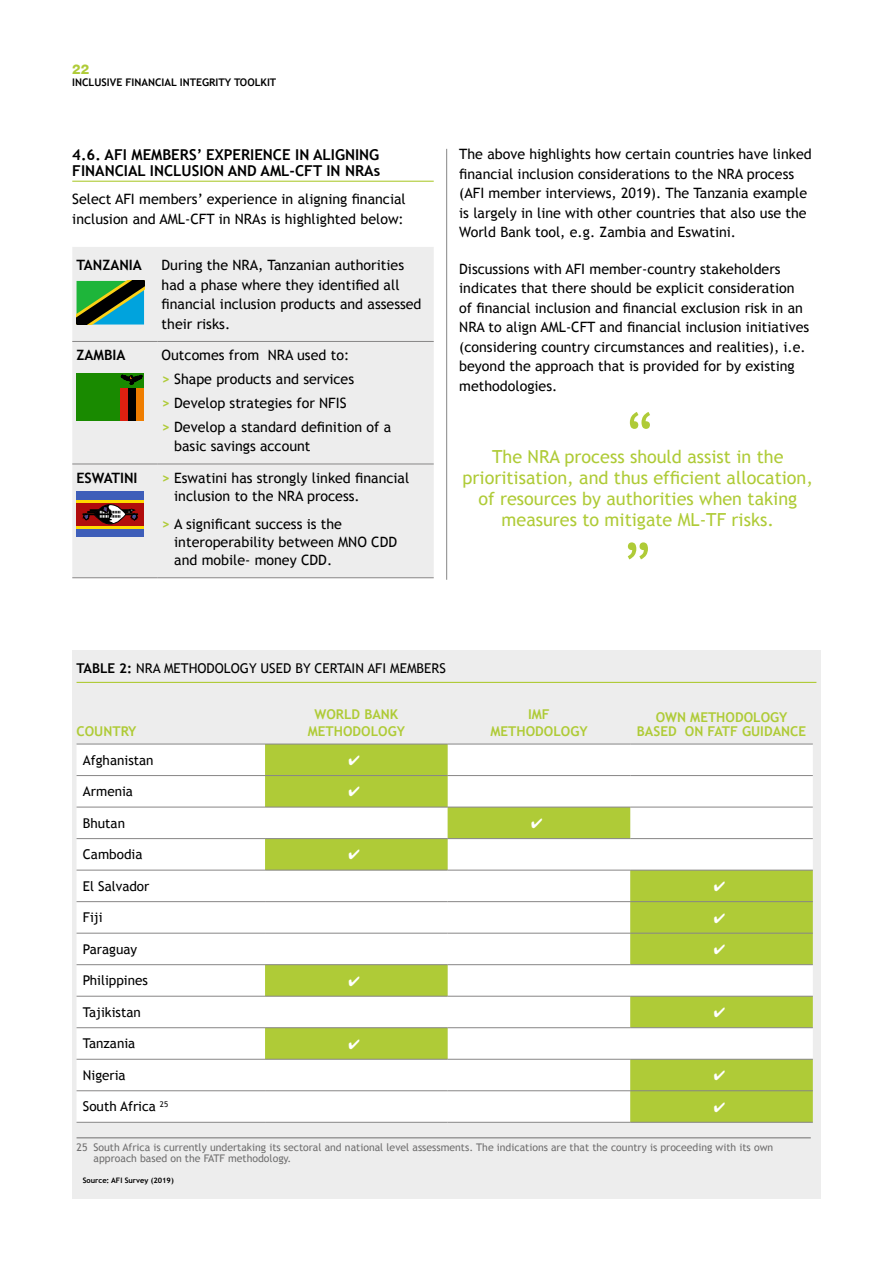
<style>
.page{position:relative;width:893px;height:1263px;background:#fff}
.page>*{position:absolute;margin:0;border:0;box-sizing:border-box;transform-origin:0 0}
.t1{font:18px/21px "Trebuchet MS";color:#afcb37;text-align:center}
.t2{font:700 15px/16.5px "Trebuchet MS";color:#000}
.t3{font:14.25px/19.5px "Trebuchet MS";color:#000}
.t4{font:700 14.25px "Trebuchet MS";color:#000}
.t5{font:13.5px "Trebuchet MS";color:#000}
.t6{font:700 13.5px/16.5px "Trebuchet MS";color:#afcb37;text-align:center}
.t7{font:800 13.5px "Helvetica Neue";color:#afcb37}
.t8{font:10.5px/11.6px "Trebuchet MS";color:#706f6f}
.t9{font:700 10.5px "Trebuchet MS";color:#000}
.t10{font:700 7.5px "Trebuchet MS";color:#000}
.s1{font-weight:700;color:#afcb37}
.s2{font-weight:700}
</style>
<div class="page">
<hr style="left:446px;top:149px;width:1px;height:431px;background:#878787">
<svg style="left:630px;top:412px;width:20px;height:17px"></svg>
<svg style="left:628px;top:542px;width:20px;height:17px"></svg>
<hr style="left:72px;top:181px;width:362px;height:1px;background:#afcb37">
<div style="left:72px;top:247px;width:362px;height:330px;background:#ededed"></div>
<hr style="left:72px;top:341px;width:85px;height:1px;background:#878686">
<hr style="left:157px;top:341px;width:277px;height:1px;background:#878686">
<hr style="left:157px;top:464px;width:277px;height:1px;background:#878686">
<hr style="left:157px;top:577px;width:277px;height:1px;background:#878686">
<hr style="left:72px;top:464px;width:85px;height:1px;background:#878686">
<hr style="left:72px;top:577px;width:85px;height:1px;background:#878686">
<svg style="left:77px;top:281px;width:67px;height:43px;background:#277b54"></svg>
<div style="left:77px;top:373px;width:67px;height:48px;background:#198a00"></div>
<div style="left:120px;top:389px;width:16px;height:32px;background:#de2010"></div>
<div style="left:128px;top:389px;width:16px;height:32px;background:#ef7d00"></div>
<div style="left:128px;top:389px;width:8px;height:32px;background:#000"></div>
<svg style="left:121px;top:374px;width:21px;height:10px"></svg>
<div style="left:76px;top:492px;width:68px;height:45px;background:#3e5eb9"></div>
<div style="left:76px;top:500px;width:68px;height:28px;background:linear-gradient(to right,#ffd900,#ffd900)"></div>
<div style="left:76px;top:503px;width:68px;height:22px;background:#b10c0c"></div>
<div style="left:83px;top:514px;width:55px;height:1px;border:1px solid #000"></div>
<svg style="left:83px;top:505px;width:54px;height:19px"></svg>
<div style="left:72px;top:651px;width:749px;height:548px;background:#ededed"></div>
<hr style="left:77px;top:682px;width:739px;height:1px;background:#afcb37">
<div style="left:77px;top:745px;width:188px;height:376px;background:#fff"></div>
<svg style="left:265px;top:745px;width:548px;height:377px;background:#e3ecbc"></svg>
<hr style="left:77px;top:744px;width:188px;height:1px;background:#878686">
<hr style="left:265px;top:744px;width:183px;height:1px;background:#878686">
<hr style="left:448px;top:744px;width:182px;height:1px;background:#878686">
<hr style="left:630px;top:744px;width:183px;height:1px;background:#878686">
<hr style="left:77px;top:775px;width:188px;height:1px;background:#878686">
<hr style="left:265px;top:775px;width:183px;height:1px;background:#878686">
<hr style="left:448px;top:775px;width:182px;height:1px;background:#878686">
<hr style="left:630px;top:775px;width:183px;height:1px;background:#878686">
<hr style="left:77px;top:807px;width:188px;height:1px;background:#878686">
<hr style="left:265px;top:807px;width:183px;height:1px;background:#878686">
<hr style="left:448px;top:807px;width:182px;height:1px;background:#878686">
<hr style="left:630px;top:807px;width:183px;height:1px;background:#878686">
<hr style="left:77px;top:838px;width:188px;height:1px;background:#878686">
<hr style="left:265px;top:838px;width:183px;height:1px;background:#878686">
<hr style="left:448px;top:838px;width:182px;height:1px;background:#878686">
<hr style="left:630px;top:838px;width:183px;height:1px;background:#878686">
<hr style="left:77px;top:870px;width:188px;height:1px;background:#878686">
<hr style="left:265px;top:870px;width:183px;height:1px;background:#878686">
<hr style="left:448px;top:870px;width:182px;height:1px;background:#878686">
<hr style="left:630px;top:870px;width:183px;height:1px;background:#878686">
<hr style="left:77px;top:901px;width:188px;height:1px;background:#878686">
<hr style="left:265px;top:901px;width:183px;height:1px;background:#878686">
<hr style="left:448px;top:901px;width:182px;height:1px;background:#878686">
<hr style="left:630px;top:901px;width:183px;height:1px;background:#878686">
<hr style="left:77px;top:933px;width:188px;height:1px;background:#878686">
<hr style="left:265px;top:933px;width:183px;height:1px;background:#878686">
<hr style="left:448px;top:933px;width:182px;height:1px;background:#878686">
<hr style="left:630px;top:933px;width:183px;height:1px;background:#878686">
<hr style="left:77px;top:964px;width:188px;height:1px;background:#878686">
<hr style="left:265px;top:964px;width:183px;height:1px;background:#878686">
<hr style="left:448px;top:964px;width:182px;height:1px;background:#878686">
<hr style="left:630px;top:964px;width:183px;height:1px;background:#878686">
<hr style="left:77px;top:996px;width:188px;height:1px;background:#878686">
<hr style="left:265px;top:996px;width:183px;height:1px;background:#878686">
<hr style="left:448px;top:996px;width:182px;height:1px;background:#878686">
<hr style="left:630px;top:996px;width:183px;height:1px;background:#878686">
<hr style="left:77px;top:1027px;width:188px;height:1px;background:#878686">
<hr style="left:265px;top:1027px;width:183px;height:1px;background:#878686">
<hr style="left:448px;top:1027px;width:182px;height:1px;background:#878686">
<hr style="left:630px;top:1027px;width:183px;height:1px;background:#878686">
<hr style="left:77px;top:1059px;width:188px;height:1px;background:#878686">
<hr style="left:265px;top:1059px;width:183px;height:1px;background:#878686">
<hr style="left:448px;top:1059px;width:182px;height:1px;background:#878686">
<hr style="left:630px;top:1059px;width:183px;height:1px;background:#878686">
<hr style="left:77px;top:1090px;width:188px;height:1px;background:#878686">
<hr style="left:265px;top:1090px;width:183px;height:1px;background:#878686">
<hr style="left:448px;top:1090px;width:182px;height:1px;background:#878686">
<hr style="left:630px;top:1090px;width:183px;height:1px;background:#878686">
<hr style="left:77px;top:1122px;width:188px;height:1px;background:#878686">
<hr style="left:265px;top:1122px;width:183px;height:1px;background:#878686">
<hr style="left:448px;top:1122px;width:182px;height:1px;background:#878686">
<hr style="left:630px;top:1122px;width:183px;height:1px;background:#878686">
<hr style="left:77px;top:1137px;width:734px;height:1px;background:#706f6f">
<svg style="left:349px;top:755px;width:10px;height:10px"></svg>
<svg style="left:349px;top:787px;width:10px;height:9px"></svg>
<svg style="left:532px;top:818px;width:10px;height:10px"></svg>
<svg style="left:349px;top:850px;width:10px;height:9px"></svg>
<svg style="left:714px;top:881px;width:11px;height:10px"></svg>
<svg style="left:714px;top:913px;width:11px;height:10px"></svg>
<svg style="left:714px;top:944px;width:11px;height:10px"></svg>
<svg style="left:349px;top:976px;width:10px;height:10px"></svg>
<svg style="left:714px;top:1007px;width:11px;height:10px"></svg>
<svg style="left:349px;top:1039px;width:10px;height:10px"></svg>
<svg style="left:714px;top:1070px;width:11px;height:10px"></svg>
<svg style="left:714px;top:1102px;width:11px;height:10px"></svg>
<p class="t7" style="left:72px;top:61px;width:19px">22</p>
<p class="t9" style="left:72px;top:76px;width:206px">INCLUSIVE FINANCIAL INTEGRITY TOOLKIT</p>
<p class="t2" style="left:72px;top:146px;width:309px">4.6. AFI MEMBERS’ EXPERIENCE IN ALIGNING<br>FINANCIAL INCLUSION AND AML-CFT IN NRAs</p>
<p class="t3" style="left:72px;top:190px;width:335px">Select AFI members’ experience in aligning financial inclusion and AML-CFT in NRAs is highlighted below:</p>
<p class="t4" style="left:77px;top:256px;width:67px">TANZANIA</p>
<p class="t3" style="left:162px;top:256px;width:261px">During the NRA, Tanzanian authorities had a phase where they identified all financial inclusion products and assessed their risks.</p>
<p class="t4" style="left:77px;top:346px;width:51px">ZAMBIA</p>
<p class="t3" style="left:162px;top:344px;width:231px;line-height:23.7px">Outcomes from NRA used to:<br><span class="s1">&gt;</span> Shape products and services<br><span class="s1">&gt;</span> Develop strategies for NFIS<br><span class="s1">&gt;</span> Develop a standard definition of a</p>
<p class="t3" style="left:174px;top:437px;width:138px">basic savings account</p>
<p class="t4" style="left:77px;top:469px;width:63px">ESWATINI</p>
<p class="t3" style="left:174px;top:469px;width:237px;line-height:18px;text-indent:-13px"><span class="s1">&gt;</span> Eswatini has strongly linked financial inclusion to the NRA process.</p>
<p class="t3" style="left:174px;top:515px;width:225px;line-height:18px;text-indent:-13px"><span class="s1">&gt;</span> A significant success is the interoperability between MNO CDD and mobile- money CDD.</p>
<p class="t3" style="left:459px;top:145px;width:354px">The above highlights how certain countries have linked financial inclusion considerations to the NRA process (AFI member interviews, 2019). The Tanzania example is largely in line with other countries that also use the World Bank tool, e.g. Zambia and Eswatini.</p>
<p class="t3" style="left:459px;top:259px;width:351px">Discussions with AFI member-country stakeholders indicates that there should be explicit consideration of financial inclusion and financial exclusion risk in an NRA to align AML-CFT and financial inclusion initiatives (considering country circumstances and realities), i.e. beyond the approach that is provided for by existing methodologies.</p>
<p class="t1" style="left:462px;top:446px;width:352px">The NRA process should assist in the prioritisation, and thus efficient allocation, of resources by authorities when taking measures to mitigate ML-TF risks.</p>
<p class="t5" style="left:77px;top:661px;width:371px"><span class="s2">TABLE 2:</span> NRA METHODOLOGY USED BY CERTAIN AFI MEMBERS</p>
<p class="t6" style="left:77px;top:722px;width:61px">COUNTRY</p>
<p class="t5" style="left:83px;top:752px;width:72px">Afghanistan</p>
<p class="t5" style="left:83px;top:783px;width:52px">Armenia</p>
<p class="t5" style="left:83px;top:815px;width:44px">Bhutan</p>
<p class="t5" style="left:83px;top:846px;width:61px">Cambodia</p>
<p class="t5" style="left:83px;top:878px;width:68px">El Salvador</p>
<p class="t5" style="left:83px;top:909px;width:21px">Fiji</p>
<p class="t5" style="left:83px;top:941px;width:56px">Paraguay</p>
<p class="t5" style="left:83px;top:972px;width:67px">Philippines</p>
<p class="t5" style="left:83px;top:1004px;width:59px">Tajikistan</p>
<p class="t5" style="left:83px;top:1035px;width:54px">Tanzania</p>
<p class="t5" style="left:83px;top:1067px;width:44px">Nigeria</p>
<p class="t5" style="left:83px;top:1098px;width:87px">South Africa <sup>25</sup></p>
<p class="t6" style="left:308px;top:706px;width:99px">WORLD BANK<br>METHODOLOGY</p>
<p class="t6" style="left:490px;top:706px;width:99px">IMF<br>METHODOLOGY</p>
<p class="t6" style="left:637px;top:710px;width:171px;line-height:13.5px">OWN METHODOLOGY<br>BASED ON FATF GUIDANCE</p>
<p class="t8" style="left:94px;top:1141px;width:681px;text-indent:-17px">25 South Africa is currently undertaking its sectoral and national level assessments. The indications are that the country is proceeding with its own approach based on the FATF methodology.</p>
<p class="t10" style="left:83px;top:1176px;width:93px">Source: AFI Survey (2019)</p>
</div>
